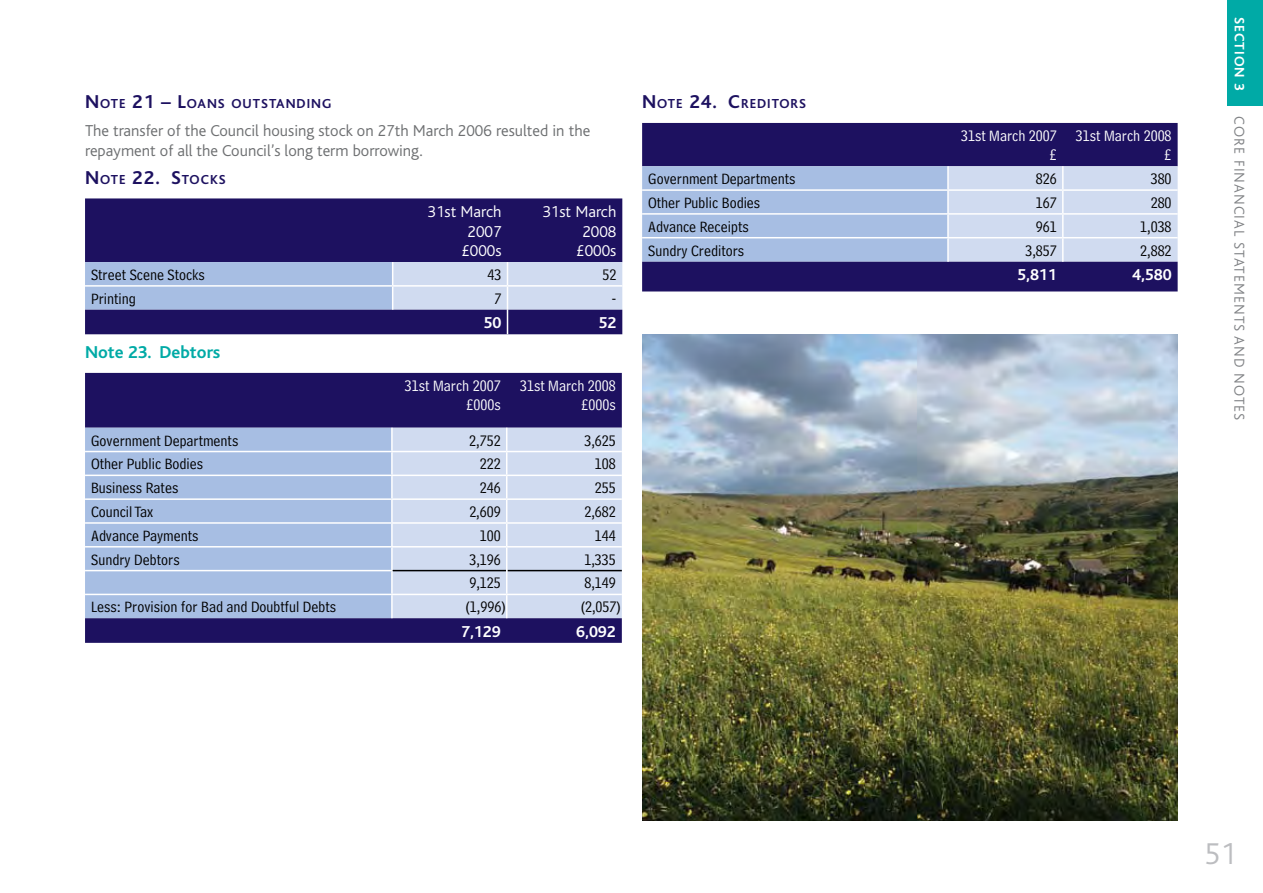
<style>
.page{position:relative;width:1263px;height:893px;background:#fff}
.page>*{position:absolute;margin:0;border:0;box-sizing:border-box;transform-origin:0 0}
.t1{font:300 31.5px "Bliss";color:#bcbdc0}
.t2{font:700 18px "Bliss";color:#00aaa6}
.t3{font:300 16.5px/19.5px "Bliss";color:#6d6f71}
.t4{font:300 16.5px/19.5px "Bliss";color:#fff;text-align:right}
.t5{font:700 16.5px "Bliss";color:#fff}
.t6{font:15.75px "Bell Centennial Address";color:#000}
.t7{font:15.75px/19.5px "Bell Centennial Address";color:#fff;text-align:right}
.t8{font:300 15px "Bliss";letter-spacing:.07em;color:#808285}
.t9{font:700 14.25px "Bliss";letter-spacing:.07em;color:#fff}
.t10{font:700 13.65px "Bliss";letter-spacing:.07em;color:#1d1160}
.s1{font-size:19.5px}
</style>
<div class="page">
<div style="left:1228px;top:0;width:35px;height:105px;background:#00aaa6"></div>
<svg style="left:85px;top:198px;width:537px;height:136px;background:#555390"></svg>
<svg style="left:85px;top:373px;width:537px;height:270px;background:#8d95c0"></svg>
<svg style="left:642px;top:123px;width:536px;height:168px;background:#777cae"></svg>
<img style="left:642px;top:334px;width:536px;height:487px">
<p class="t10" style="left:85px;top:97px;width:248px"><span class="s1">N</span> OTE <span class="s1">21 – L</span>OANS OUTSTANDING</p>
<p class="t3" style="left:85px;top:122px;width:507px">The transfer of the Council housing stock on 27th March 2006 resulted in the repayment of all the Council’s long term borrowing.</p>
<p class="t10" style="left:85px;top:172px;width:142px"><span class="s1">N</span> OTE <span class="s1">22. S</span>TOCKS</p>
<p class="t4" style="left:428px;top:202px;width:75px">31st March<br>2007 £000s</p>
<p class="t4" style="left:542px;top:202px;width:75px">31st March<br>2008 £000s</p>
<p class="t6" style="left:91px;top:266px;width:115px">Street Scene Stocks</p>
<p class="t6" style="left:487px;top:266px;width:15px">43</p>
<p class="t6" style="left:602px;top:266px;width:15px">52</p>
<p class="t6" style="left:91px;top:289px;width:46px">Printing</p>
<p class="t6" style="left:494px;top:289px;width:8px">7</p>
<p class="t6" style="left:612px;top:289px;width:6px">-</p>
<p class="t5" style="left:484px;top:314px;width:19px">50</p>
<p class="t5" style="left:598px;top:314px;width:19px">52</p>
<p class="t2" style="left:85px;top:343px;width:137px">Note 23. Debtors</p>
<p class="t7" style="left:405px;top:376px;width:97px">31st March 2007 £000s</p>
<p class="t7" style="left:520px;top:376px;width:97px">31st March 2008 £000s</p>
<p class="t6" style="left:91px;top:431px;width:149px">Government Departments</p>
<p class="t6" style="left:469px;top:431px;width:33px">2,752</p>
<p class="t6" style="left:584px;top:431px;width:33px">3,625</p>
<p class="t6" style="left:91px;top:455px;width:114px">Other Public Bodies</p>
<p class="t6" style="left:480px;top:455px;width:22px">222</p>
<p class="t6" style="left:595px;top:455px;width:22px">108</p>
<p class="t6" style="left:91px;top:479px;width:89px">Business Rates</p>
<p class="t6" style="left:480px;top:479px;width:22px">246</p>
<p class="t6" style="left:595px;top:479px;width:22px">255</p>
<p class="t6" style="left:91px;top:503px;width:64px">Council Tax</p>
<p class="t6" style="left:469px;top:503px;width:33px">2,609</p>
<p class="t6" style="left:584px;top:503px;width:33px">2,682</p>
<p class="t6" style="left:91px;top:526px;width:109px">Advance Payments</p>
<p class="t6" style="left:480px;top:526px;width:22px">100</p>
<p class="t6" style="left:595px;top:526px;width:22px">144</p>
<p class="t6" style="left:91px;top:550px;width:90px">Sundry Debtors</p>
<p class="t6" style="left:469px;top:550px;width:33px">3,196</p>
<p class="t6" style="left:584px;top:550px;width:33px">1,335</p>
<p class="t6" style="left:469px;top:574px;width:33px">9,125</p>
<p class="t6" style="left:584px;top:574px;width:33px">8,149</p>
<p class="t6" style="left:91px;top:598px;width:246px">Less: Provision for Bad and Doubtful Debts</p>
<p class="t6" style="left:465px;top:598px;width:42px">(1,996)</p>
<p class="t6" style="left:581px;top:598px;width:42px">(2,057)</p>
<p class="t5" style="left:461px;top:623px;width:41px">7,129</p>
<p class="t5" style="left:576px;top:623px;width:41px">6,092</p>
<p class="t10" style="left:642px;top:97px;width:165px"><span class="s1">N</span> OTE <span class="s1">24. C</span>REDITORS</p>
<p class="t7" style="left:961px;top:126px;width:97px">31st March 2007 £</p>
<p class="t7" style="left:1076px;top:126px;width:97px">31st March 2008 £</p>
<p class="t6" style="left:648px;top:170px;width:149px">Government Departments</p>
<p class="t6" style="left:1036px;top:170px;width:22px">826</p>
<p class="t6" style="left:1151px;top:170px;width:22px">380</p>
<p class="t6" style="left:648px;top:194px;width:114px">Other Public Bodies</p>
<p class="t6" style="left:1036px;top:194px;width:22px">167</p>
<p class="t6" style="left:1151px;top:194px;width:22px">280</p>
<p class="t6" style="left:648px;top:217px;width:102px">Advance Receipts</p>
<p class="t6" style="left:1036px;top:217px;width:22px">961</p>
<p class="t6" style="left:1140px;top:217px;width:33px">1,038</p>
<p class="t6" style="left:648px;top:241px;width:98px">Sundry Creditors</p>
<p class="t6" style="left:1025px;top:241px;width:33px">3,857</p>
<p class="t6" style="left:1140px;top:241px;width:33px">2,882</p>
<p class="t5" style="left:1017px;top:266px;width:41px">5,811</p>
<p class="t5" style="left:1132px;top:266px;width:41px">4,580</p>
<p class="t9" style="left:1247px;top:17px;width:75px;rotate:90deg">SECTION 3</p>
<p class="t8" style="left:1247px;top:116px;width:306px;rotate:90deg">CORE FINANCIAL STATEMENTS AND NOTES</p>
<p class="t1" style="left:1204px;top:837px;width:34px">51</p>
</div>
